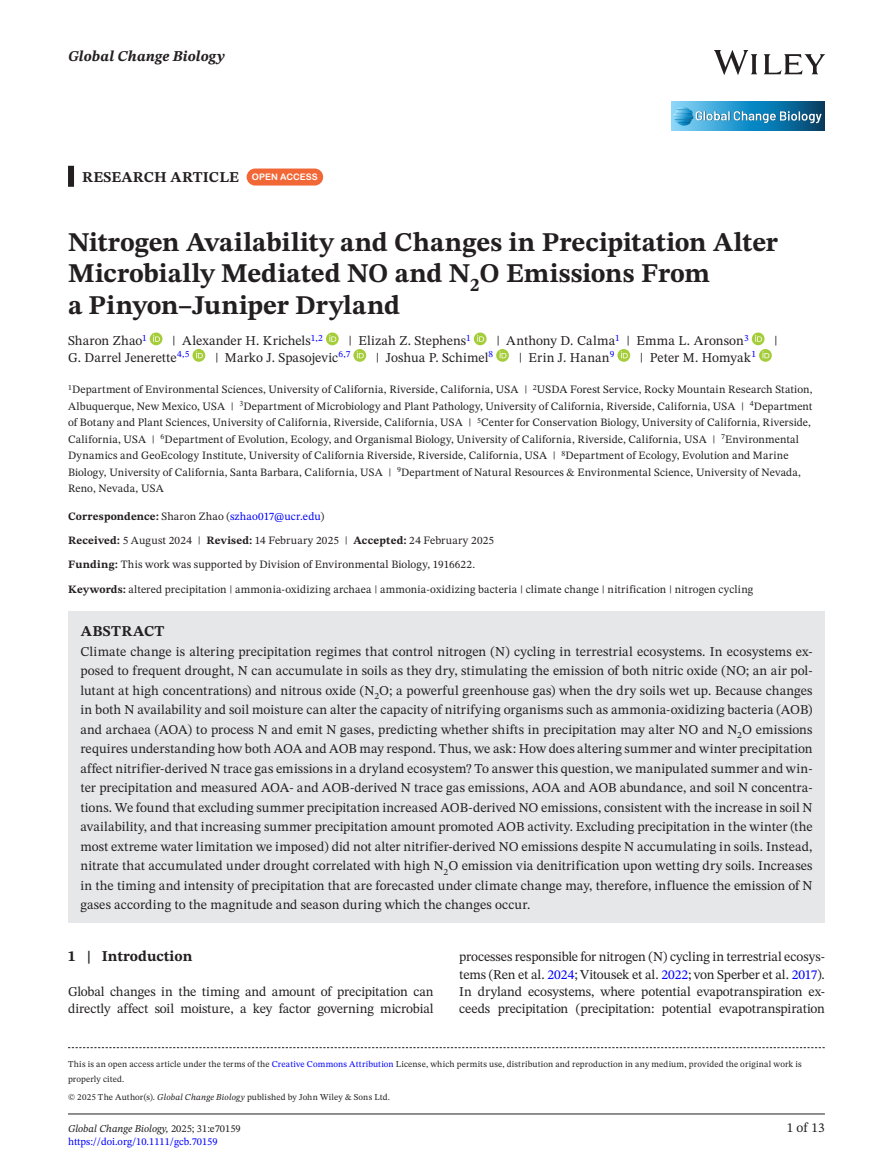
<style>
.page{position:relative;width:893px;height:1174px;background:#fff}
.page>*{position:absolute;margin:0;border:0;box-sizing:border-box;transform-origin:0 0}
.t1{font:700 27px/31.5px "STIX Two Text";color:#231f20}
.t2{font:700 15px "STIX Two Text";letter-spacing:.01em;color:#231f20}
.t3{font:italic 700 15px "STIX Two Text";letter-spacing:.005em;color:#231f20}
.t4{font:13.5px/19.5px "STIX Two Text";color:#231f20;text-align:justify}
.t5{font:11.25px/16.5px "STIX Two Text";letter-spacing:.015em;color:#231f20}
.t6{font:italic 10.5px "STIX Two Text";color:#231f20}
.t7{font:10.5px "STIX Two Text";color:#00f}
.t8{font:9px/15px "STIX Two Text";letter-spacing:.02em;color:#231f20}
.s1{font-family:"Arial Rounded MT Bold";font-weight:400;font-size:9px;color:#fff}
.s2{font-weight:700}
.s3{color:#00f}
.s4{font-style:italic}
.s5{font-style:normal}
</style>
<div class="page">
<hr style="left:68px;top:1113px;width:757px;height:1px;background:#231f20">
<img style="left:714px;top:51px;width:111px;height:23px">
<svg style="left:672px;top:101px;width:153px;height:30px;background:#2b8bbb"></svg>
<svg style="left:674px;top:107px;width:148px;height:19px;background:#4799c1"></svg>
<div style="left:68px;top:166px;width:6px;height:21px;background:#231f20"></div>
<div style="left:68px;top:611px;width:757px;height:42px;background:#e6e7e9"></div>
<div style="left:68px;top:630px;width:757px;height:293px;background:#e6e7e9"></div>
<div style="left:247px;top:168px;width:76px;height:17px;background:#f16736;border-radius:9px"></div>
<div style="left:150px;top:332px;width:12px;height:13px;background:#a5cd39;border-radius:50%"></div>
<svg style="left:153px;top:335px;width:7px;height:7px"></svg>
<svg style="left:326px;top:332px;width:13px;height:13px"></svg>
<svg style="left:329px;top:335px;width:7px;height:7px"></svg>
<svg style="left:474px;top:332px;width:13px;height:13px"></svg>
<svg style="left:477px;top:335px;width:7px;height:7px"></svg>
<div style="left:752px;top:332px;width:12px;height:13px;background:#a5cd39;border-radius:50%"></div>
<svg style="left:755px;top:335px;width:7px;height:7px"></svg>
<svg style="left:193px;top:349px;width:12px;height:13px"></svg>
<svg style="left:196px;top:351px;width:7px;height:7px"></svg>
<svg style="left:353px;top:349px;width:13px;height:13px"></svg>
<svg style="left:357px;top:351px;width:7px;height:7px"></svg>
<svg style="left:496px;top:349px;width:13px;height:13px"></svg>
<svg style="left:500px;top:351px;width:6px;height:7px"></svg>
<svg style="left:617px;top:349px;width:13px;height:13px"></svg>
<svg style="left:621px;top:351px;width:7px;height:7px"></svg>
<svg style="left:759px;top:349px;width:13px;height:13px"></svg>
<svg style="left:762px;top:351px;width:7px;height:7px"></svg>
<svg style="left:68px;top:1047px;width:757px;height:1px"></svg>
<p class="t3" style="left:68px;top:46px;width:158px">Global Change Biology</p>
<p class="t2" style="left:82px;top:166px;width:237px">RESEARCH ARTICLE <span class="s1">OPEN ACCESS</span></p>
<h1 class="t1" style="left:68px;top:227px;width:711px">Nitrogen Availability and Changes in Precipitation Alter<br>Microbially Mediated NO and N<sub>2</sub>O Emissions From<br>a Pinyon–Juniper Dryland</h1>
<p class="t4" style="left:68px;top:331px;width:80px">Sharon Zhao<sup>1</sup></p>
<p class="t4" style="left:172px;top:331px;width:152px">| Alexander H. Krichels<sup>1,2</sup></p>
<p class="t4" style="left:348px;top:331px;width:124px">| Elizah Z. Stephens<sup>1</sup></p>
<p class="t4" style="left:496px;top:331px;width:254px">| Anthony D. Calma<sup>1</sup> | Emma L. Aronson<sup>3</sup></p>
<p class="t4" style="left:774px;top:331px;width:5px">|</p>
<p class="t4" style="left:68px;top:347px;width:123px">G. Darrel Jenerette<sup>4,5</sup></p>
<p class="t4" style="left:215px;top:347px;width:137px">| Marko J. Spasojevic<sup>6,7</sup></p>
<p class="t4" style="left:376px;top:347px;width:119px">| Joshua P. Schimel<sup>8</sup></p>
<p class="t4" style="left:519px;top:347px;width:97px">| Erin J. Hanan<sup>9</sup></p>
<p class="t4" style="left:640px;top:347px;width:118px">| Peter M. Homyak<sup>1</sup></p>
<p class="t5" style="left:68px;top:381px;width:746px"><sup>1</sup>Department of Environmental Sciences, University of California, Riverside, California, USA | <sup>2</sup>USDA Forest Service, Rocky Mountain Research Station, Albuquerque, New Mexico, USA | <sup>3</sup>Department of Microbiology and Plant Pathology, University of California, Riverside, California, USA | <sup>4</sup>Department of Botany and Plant Sciences, University of California, Riverside, California, USA | <sup>5</sup>Center for Conservation Biology, University of California, Riverside, California, USA | <sup>6</sup>Department of Evolution, Ecology, and Organismal Biology, University of California, Riverside, California, USA | <sup>7</sup>Environmental Dynamics and GeoEcology Institute, University of California Riverside, Riverside, California, USA | <sup>8</sup>Department of Ecology, Evolution and Marine Biology, University of California, Santa Barbara, California, USA | <sup>9</sup>Department of Natural Resources &amp; Environmental Science, University of Nevada, Reno, Nevada, USA</p>
<p class="t5" style="left:68px;top:504px;width:428px;line-height:24px"><span class="s2">Correspondence:</span> Sharon Zhao (<span class="s3">szhao017@ucr.edu</span>)<br><span class="s2">Received:</span> 5 August 2024 | <span class="s2">Revised:</span> 14 February 2025 | <span class="s2">Accepted:</span> 24 February 2025<br><span class="s2">Funding:</span> This work was supported by Division of Environmental Biology, 1916622.</p>
<p class="t5" style="left:68px;top:581px;width:687px"><span class="s2">Keywords:</span> altered precipitation | ammonia-oxidizing archaea | ammonia-oxidizing bacteria | climate change | nitrification | nitrogen cycling</p>
<p class="t2" style="left:81px;top:620px;width:85px">ABSTRACT</p>
<p class="t4" style="left:80px;top:641px;width:734px">Climate change is altering precipitation regimes that control nitrogen (N) cycling in terrestrial ecosystems. In ecosystems ex&shy;posed to frequent drought, N can accumulate in soils as they dry, stimulating the emission of both nitric oxide (NO; an air pol&shy;lutant at high concentrations) and nitrous oxide (N<sub>2</sub>O; a powerful greenhouse gas) when the dry soils wet up. Because changes in both N availability and soil moisture can alter the capacity of nitrifying organisms such as ammonia-oxidizing bacteria (AOB) and archaea (AOA) to process N and emit N gases, predicting whether shifts in precipitation may alter NO and N<sub>2</sub>O emissions requires understanding how both AOA and AOB may respond. Thus, we ask: How does altering summer and winter precipitation affect nitrifier-derived N trace gas emissions in a dryland ecosystem? To answer this question, we manipulated summer and win&shy;ter precipitation and measured AOA- and AOB-derived N trace gas emissions, AOA and AOB abundance, and soil N concentra&shy;tions. We found that excluding summer precipitation increased AOB-derived NO emissions, consistent with the increase in soil N availability, and that increasing summer precipitation amount promoted AOB activity. Excluding precipitation in the winter (the most extreme water limitation we imposed) did not alter nitrifier-derived NO emissions despite N accumulating in soils. Instead, nitrate that accumulated under drought correlated with high N<sub>2</sub>O emission via denitrification upon wetting dry soils. Increases in the timing and intensity of precipitation that are forecasted under climate change may, therefore, influence the emission of N gases according to the magnitude and season during which the changes occur.</p>
<p class="t2" style="left:68px;top:945px;width:126px">1 | Introduction</p>
<p class="t4" style="left:68px;top:982px;width:367px;line-height:17.2px">Global changes in the timing and amount of precipitation can directly affect soil moisture, a key factor governing microbial</p>
<p class="t4" style="left:459px;top:948px;width:367px;line-height:17.2px">processes responsible for nitrogen (N) cycling in terrestrial ecosys&shy;tems (Ren et al. <span class="s3">2024</span>; Vitousek et al. <span class="s3">2022</span>; von Sperber et al. <span class="s3">2017</span>).<br>In dryland ecosystems, where potential evapotranspiration ex&shy;ceeds precipitation (precipitation: potential evapotranspiration</p>
<p class="t8" style="left:68px;top:1056px;width:735px">This is an open access article under the terms of the <span class="s3">Creative Commons Attribution</span> License, which permits use, distribution and reproduction in any medium, provided the original work is properly cited.</p>
<p class="t8" style="left:68px;top:1089px;width:324px">© 2025 The Author(s). <span class="s4">Global Change Biology</span> published by John Wiley &amp; Sons Ltd.</p>
<p class="t6" style="left:68px;top:1121px;width:174px">Global Change Biology, <span class="s5">2025; 31:e70159</span></p>
<p class="t4" style="left:787px;top:1118px;width:40px">1 of 13</p>
<p class="t7" style="left:68px;top:1134px;width:151px">https://doi.org/10.1111/gcb.70159</p>
</div>
